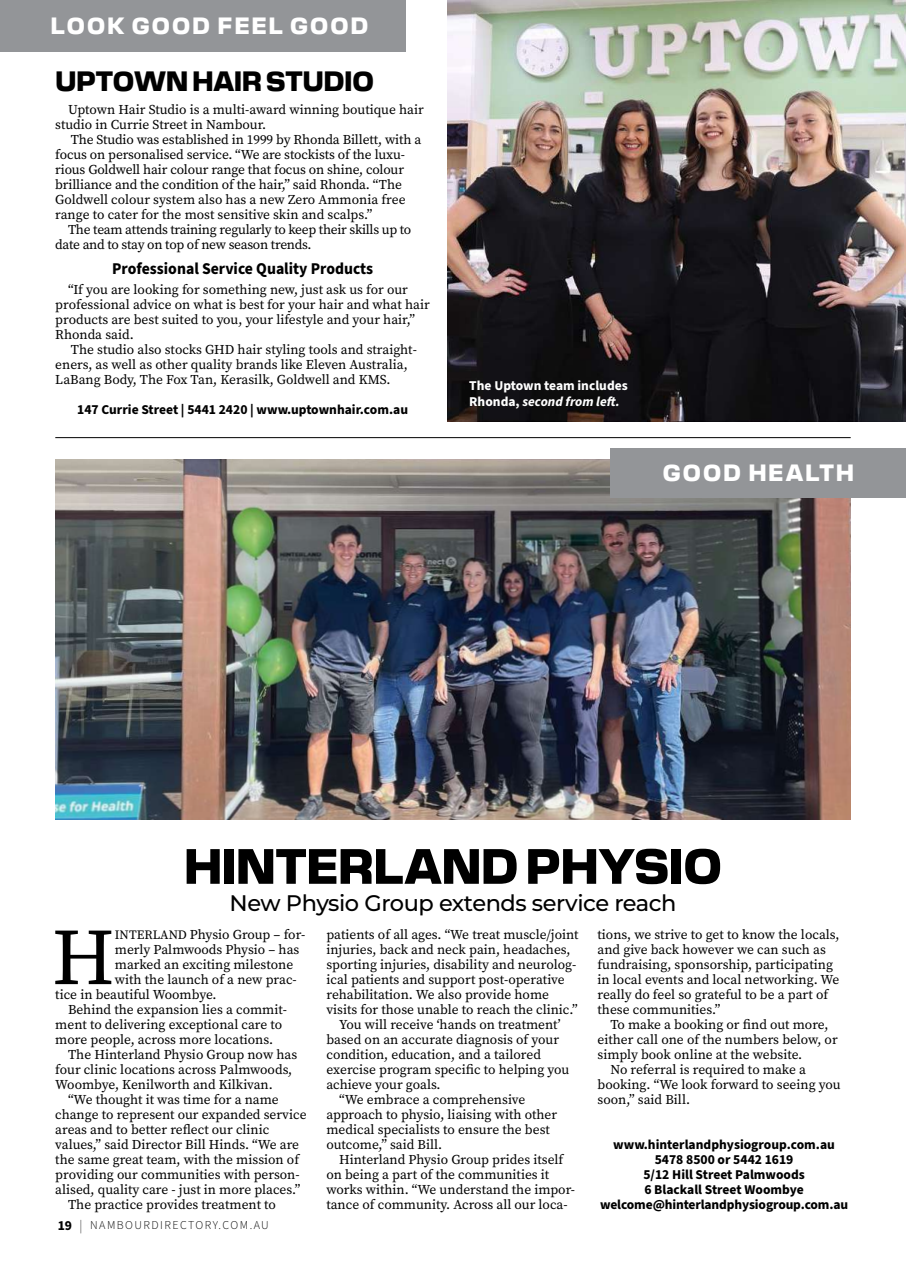
<style>
.page{position:relative;width:906px;height:1263px;background:#fff}
.page>*{position:absolute;margin:0;border:0;box-sizing:border-box;transform-origin:0 0}
.t1{font:79.95px "Source Serif Pro";color:#000}
.t2{font:800 51px "Cobe";color:#000}
.t3{font:800 28.5px "Cobe";color:#000}
.t4{font:800 24px "Cobe";letter-spacing:.09em;color:#fff}
.t5{font:100 22.5px "Montserrat";letter-spacing:-.02em;color:#000}
.t6{font:700 16.5px "Source Sans Pro";color:#000;scale:.95 1}
.t7{font:13.5px/15px "Source Serif Pro";color:#000}
.t8{font:700 13.5px/15px "Source Sans Pro";color:#000;text-align:center}
.t9{font:13.5px/15px "Source Serif Pro";letter-spacing:-.02em;color:#000}
.t10{font:700 13.5px/16.5px "Source Sans Pro";color:#fff}
.t11{font:300 12px "Source Sans Pro";letter-spacing:.12em;color:#000}
.s1{font-style:italic}
.s2{font-size:12.75px}
.s3{font-weight:700;font-size:13.5px}
.s4{font-weight:200;font-size:13.5px}
</style>
<div class="page">
<img style="left:55px;top:459px;width:795px;height:360px">
<div style="left:0;top:0;width:405px;height:51px;background:#939598"></div>
<div style="left:610px;top:448px;width:296px;height:49px;background:#939598"></div>
<img style="left:447px;top:0;width:459px;height:422px">
<hr style="left:55px;top:437px;width:795px;height:1px;background:#000">
<h3 class="t4" style="left:51px;top:7px;width:319px">LOOK GOOD FEEL GOOD</h3>
<h3 class="t3" style="left:55px;top:59px;width:320px">UPTOWN HAIR STUDIO</h3>
<p class="t7" style="left:55px;top:102px;width:370px;text-indent:13px">Uptown Hair Studio is a multi-award winning boutique hair studio in Currie Street in Nambour.</p>
<p class="t7" style="left:55px;top:132px;width:367px;text-indent:16px">The Studio was established in 1999 by Rhonda Billett, with a focus on personalised service. “We are stockists of the luxu&shy;rious Goldwell hair colour range that focus on shine, colour brilliance and the condition of the hair,” said Rhonda. “The Goldwell colour system also has a new Zero Ammonia free range to cater for the most sensitive skin and scalps.”</p>
<p class="t9" style="left:55px;top:222px;width:357px;text-indent:13px">The team attends training regularly to keep their skills up to date and to stay on top of new season trends.</p>
<p class="t6" style="left:112px;top:257px;width:276px">Professional Service Quality Products</p>
<p class="t7" style="left:55px;top:282px;width:376px;text-indent:13px">“If you are looking for something new, just ask us for our professional advice on what is best for your hair and what hair products are best suited to you, your lifestyle and your hair,” Rhonda said.</p>
<p class="t7" style="left:55px;top:342px;width:363px;text-indent:16px">The studio also stocks GHD hair styling tools and straight&shy;eners, as well as other quality brands like Eleven Australia,<br>LaBang Body, The Fox Tan, Kerasilk, Goldwell and KMS.</p>
<p class="t8" style="left:77px;top:402px;width:332px">147 Currie Street | 5441 2420 | www.uptownhair.com.au</p>
<p class="t10" style="left:469px;top:377px;width:160px">The Uptown team includes<br>Rhonda, <span class="s1">second from left.</span></p>
<h3 class="t4" style="left:662px;top:454px;width:193px">GOOD HEALTH</h3>
<h2 class="t2" style="left:184px;top:826px;width:539px">HINTERLAND PHYSIO</h2>
<h3 class="t5" style="left:230px;top:888px;width:448px">New Physio Group extends service reach</h3>
<h1 class="t1" style="left:52px;top:904px;width:65px">H</h1>
<p class="t7" style="left:115px;top:927px;width:192px"><span class="s2">INTERLAND</span> Physio Group – for-</p>
<p class="t7" style="left:115px;top:942px;width:186px">merly Palmwoods Physio – has</p>
<p class="t7" style="left:115px;top:957px;width:180px">marked an exciting milestone</p>
<p class="t7" style="left:115px;top:972px;width:183px">with the launch of a new prac-</p>
<p class="t7" style="left:55px;top:987px;width:163px">tice in beautiful Woombye.</p>
<p class="t7" style="left:68px;top:1002px;width:220px">Behind the expansion lies a commit-</p>
<p class="t7" style="left:55px;top:1017px;width:228px">ment to delivering exceptional care to</p>
<p class="t7" style="left:55px;top:1032px;width:219px">more people, across more locations.</p>
<p class="t7" style="left:68px;top:1047px;width:231px">The Hinterland Physio Group now has</p>
<p class="t7" style="left:55px;top:1062px;width:238px">four clinic locations across Palmwoods,</p>
<p class="t7" style="left:55px;top:1077px;width:219px">Woombye, Kenilworth and Kilkivan.</p>
<p class="t7" style="left:68px;top:1092px;width:212px">“We thought it was time for a name</p>
<p class="t7" style="left:55px;top:1107px;width:253px">change to represent our expanded service</p>
<p class="t7" style="left:55px;top:1122px;width:215px">areas and to better reflect our clinic</p>
<p class="t7" style="left:55px;top:1137px;width:245px">values,” said Director Bill Hinds. “We are</p>
<p class="t7" style="left:55px;top:1152px;width:245px">the same great team, with the mission of</p>
<p class="t7" style="left:55px;top:1167px;width:246px">providing our communities with person-</p>
<p class="t7" style="left:55px;top:1182px;width:247px">alised, quality care - just in more places.”</p>
<p class="t7" style="left:68px;top:1197px;width:209px">The practice provides treatment to</p>
<p class="t11" style="left:58px;top:1217px;width:213px"><span class="s3">19</span> <span class="s4">|</span> NAMBOURDIRECTORY.COM.AU</p>
<p class="t7" style="left:326px;top:927px;width:254px">patients of all ages. “We treat muscle/joint</p>
<p class="t7" style="left:326px;top:942px;width:246px">injuries, back and neck pain, headaches,</p>
<p class="t7" style="left:326px;top:957px;width:251px">sporting injuries, disability and neurolog-</p>
<p class="t7" style="left:326px;top:972px;width:240px">ical patients and support post-operative</p>
<p class="t7" style="left:326px;top:987px;width:224px">rehabilitation. We also provide home</p>
<p class="t7" style="left:326px;top:1002px;width:253px">visits for those unable to reach the clinic.”</p>
<p class="t7" style="left:339px;top:1017px;width:223px">You will receive ‘hands on treatment’</p>
<p class="t7" style="left:326px;top:1032px;width:234px">based on an accurate diagnosis of your</p>
<p class="t7" style="left:326px;top:1047px;width:216px">condition, education, and a tailored</p>
<p class="t7" style="left:326px;top:1062px;width:244px">exercise program specific to helping you</p>
<p class="t7" style="left:326px;top:1077px;width:116px">achieve your goals.</p>
<p class="t7" style="left:339px;top:1092px;width:188px">“We embrace a comprehensive</p>
<p class="t7" style="left:326px;top:1107px;width:232px">approach to physio, liaising with other</p>
<p class="t7" style="left:326px;top:1122px;width:225px">medical specialists to ensure the best</p>
<p class="t7" style="left:326px;top:1137px;width:117px">outcome,” said Bill.</p>
<p class="t7" style="left:339px;top:1152px;width:225px">Hinterland Physio Group prides itself</p>
<p class="t7" style="left:326px;top:1167px;width:224px">on being a part of the communities it</p>
<p class="t7" style="left:326px;top:1182px;width:250px">works within. “We understand the impor-</p>
<p class="t7" style="left:326px;top:1197px;width:243px">tance of community. Across all our loca-</p>
<p class="t7" style="left:597px;top:927px;width:243px">tions, we strive to get to know the locals, and give back however we can such as fundraising, sponsorship, participating in local events and local networking. We really do feel so grateful to be a part of these communities.”</p>
<p class="t7" style="left:610px;top:1017px;width:220px">To make a booking or find out more,</p>
<p class="t7" style="left:597px;top:1032px;width:242px">either call one of the numbers below, or</p>
<p class="t7" style="left:597px;top:1047px;width:206px">simply book online at the website.</p>
<p class="t7" style="left:610px;top:1062px;width:197px">No referral is required to make a</p>
<p class="t7" style="left:597px;top:1077px;width:244px">booking. “We look forward to seeing you</p>
<p class="t7" style="left:597px;top:1092px;width:94px">soon,” said Bill.</p>
<p class="t8" style="left:600px;top:1137px;width:249px">www.hinterlandphysiogroup.com.au<br>5478 8500 or 5442 1619<br>5/12 Hill Street Palmwoods<br>6 Blackall Street Woombye welcome@hinterlandphysiogroup.com.au</p>
</div>
